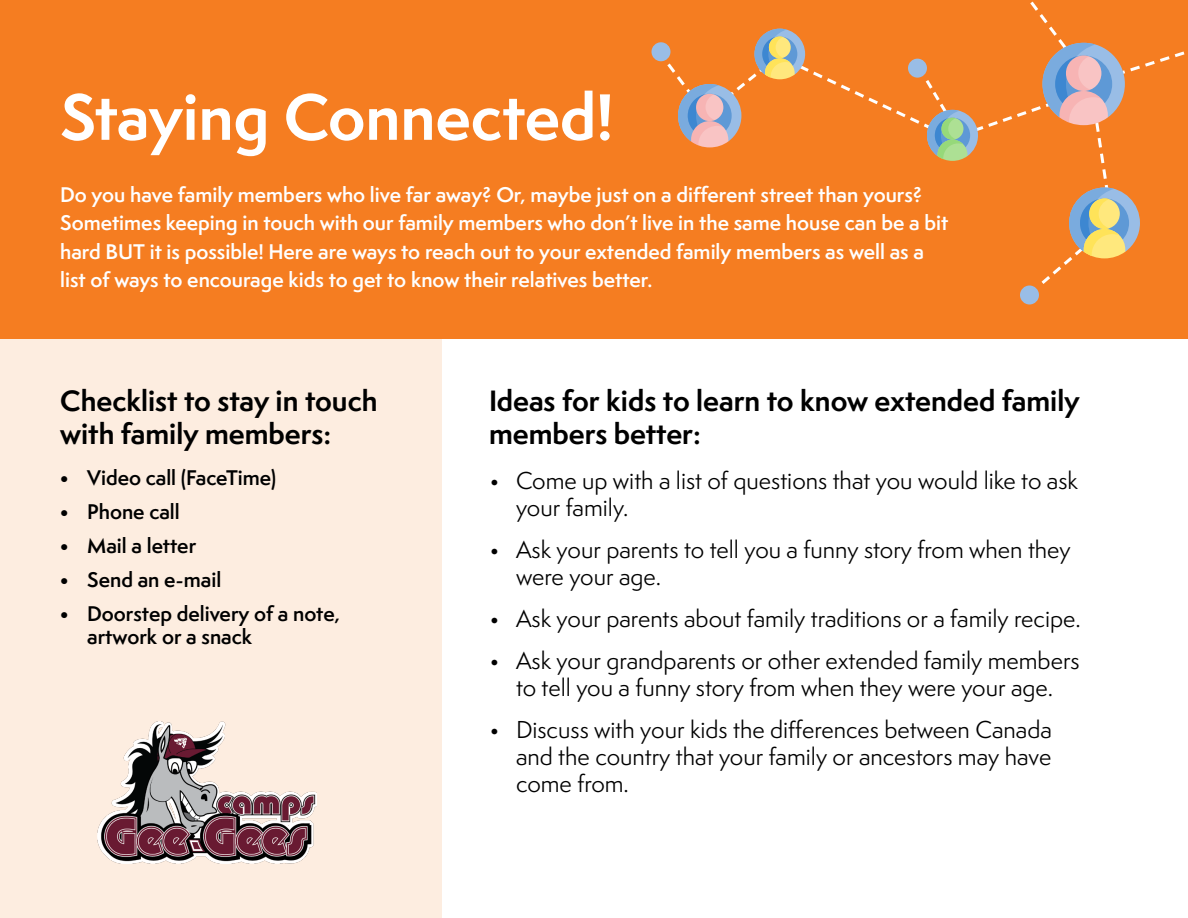
<style>
.page{position:relative;width:1188px;height:918px;background:#fff}
.page>*{position:absolute;margin:0;border:0;box-sizing:border-box;transform-origin:0 0}
.t1{font:700 60px "Semplicita Pro";color:#fff}
.t2{font:700 27px/32.4px "Semplicita Pro";color:#000}
.t3{font:22.5px/27px "Semplicita Pro";color:#000}
.t4{font:600 19.5px/28.5px "Semplicita Pro";color:#fff}
.t5{font:600 19.5px/23.4px "Semplicita Pro";color:#000}
</style>
<div class="page">
<div style="left:0;top:165px;width:442px;height:753px;background:#fdede0"></div>
<div style="left:0;top:0;width:1188px;height:339px;background:#f57d21"></div>
<img style="left:97px;top:721px;width:220px;height:143px">
<svg style="left:665px;top:1px;width:520px;height:286px"></svg>
<div style="left:1020px;top:286px;width:19px;height:18px;background:#99bde6;border-radius:50%"></div>
<div style="left:908px;top:59px;width:19px;height:19px;background:#99bde6;border-radius:50%"></div>
<div style="left:652px;top:42px;width:19px;height:19px;background:#99bde6;border-radius:50%"></div>
<h1 class="t1" style="left:60px;top:72px;width:555px">Staying Connected!</h1>
<p class="t4" style="left:60px;top:180px;width:890px">Do you have family members who live far away? Or, maybe just on a different street than yours?<br>Sometimes keeping in touch with our family members who don’t live in the same house can be a bit hard BUT it is possible! Here are ways to reach out to your extended family members as well as a list of ways to encourage kids to get to know their relatives better.</p>
<p class="t2" style="left:60px;top:385px;width:319px">Checklist to stay in touch with family members:</p>
<p class="t5" style="left:60px;top:466px;width:218px">• Video call (FaceTime)</p>
<p class="t5" style="left:60px;top:500px;width:121px">• Phone call</p>
<p class="t5" style="left:60px;top:534px;width:138px">• Mail a letter</p>
<p class="t5" style="left:60px;top:568px;width:163px">• Send an e-mail</p>
<p class="t5" style="left:87px;top:602px;width:254px;text-indent:-27px">• Doorstep delivery of a note, artwork or a snack</p>
<p class="t2" style="left:489px;top:385px;width:592px">Ideas for kids to learn to know extended family members better:</p>
<p class="t3" style="left:516px;top:467px;width:564px;text-indent:-27px">• Come up with a list of questions that you would like to ask your family.</p>
<p class="t3" style="left:516px;top:536px;width:556px;text-indent:-27px">• Ask your parents to tell you a funny story from when they were your age.</p>
<p class="t3" style="left:489px;top:605px;width:593px">• Ask your parents about family traditions or a family recipe.</p>
<p class="t3" style="left:489px;top:647px;width:592px;text-align:center">• Ask your grandparents or other extended family members to tell you a funny story from when they were your age.</p>
<p class="t3" style="left:516px;top:716px;width:538px;text-align:justify;text-indent:-27px">• Discuss with your kids the differences between Canada and the country that your family or ancestors may have come from.</p>
</div>
